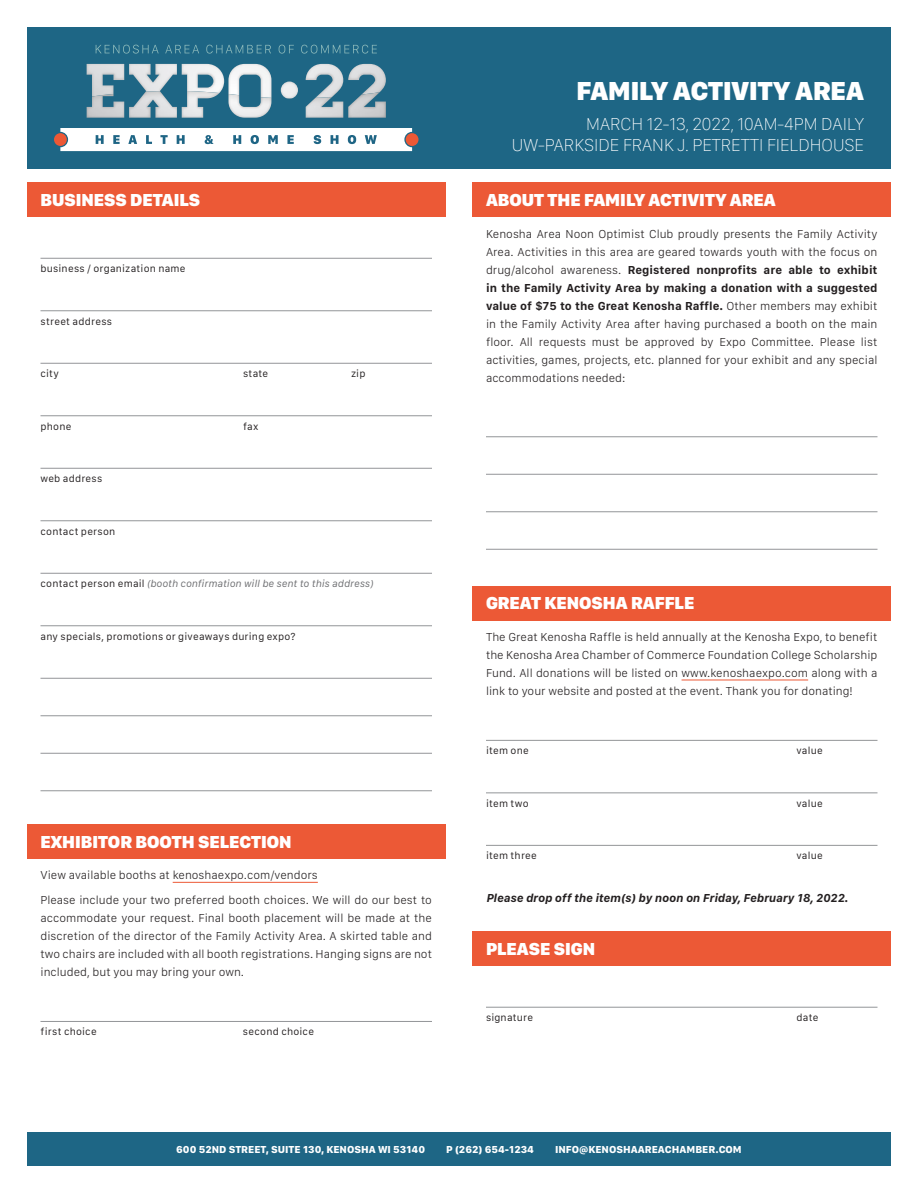
<style>
.page{position:relative;width:918px;height:1188px;background:#fff}
.page>*{position:absolute;margin:0;border:0;box-sizing:border-box;transform-origin:0 0}
.t1{font:900 27px "San Francisco Display";color:#fff}
.t2{font:900 18px "San Francisco Display";color:#fff}
.t3{font:100 18px/21px "San Francisco Display";color:#fff;text-align:right}
.t4{font:300 12px/18px "San Francisco Text";color:#231f20;text-align:justify}
.t5{font:italic 700 12px "San Francisco Text";color:#231f20}
.t6{font:10.5px "San Francisco Text";letter-spacing:.02em;color:#231f20}
.t7{font:800 10.5px "San Francisco Text";color:#fff}
.t8{font:italic 10.5px "San Francisco Text";color:#6c6d70}
.s1{font-style:normal;color:#231f20}
.s2{font-weight:700}
</style>
<div class="page">
<div style="left:27px;top:27px;width:864px;height:142px;background:#1e6685"></div>
<img style="left:182px;top:64px;width:42px;height:30px">
<img style="left:129px;top:64px;width:48px;height:27px">
<img style="left:87px;top:64px;width:37px;height:30px">
<img style="left:348px;top:64px;width:38px;height:28px">
<img style="left:306px;top:64px;width:37px;height:33px">
<img style="left:228px;top:64px;width:43px;height:30px">
<img style="left:281px;top:82px;width:17px;height:16px">
<img style="left:228px;top:94px;width:43px;height:24px">
<img style="left:182px;top:91px;width:37px;height:27px">
<img style="left:129px;top:91px;width:48px;height:27px">
<img style="left:87px;top:94px;width:37px;height:24px">
<img style="left:348px;top:92px;width:38px;height:26px">
<img style="left:306px;top:97px;width:37px;height:21px">
<div style="left:406px;top:133px;width:12px;height:13px;background:#ec5835;border-radius:50%"></div>
<div style="left:54px;top:133px;width:13px;height:13px;background:#ec5835;border-radius:50%"></div>
<svg style="left:60px;top:128px;width:352px;height:23px;background:#e8ecef"></svg>
<svg style="left:96px;top:45px;width:63px;height:9px"></svg>
<svg style="left:165px;top:45px;width:34px;height:8px"></svg>
<svg style="left:206px;top:45px;width:65px;height:9px"></svg>
<svg style="left:279px;top:45px;width:15px;height:9px"></svg>
<svg style="left:301px;top:45px;width:76px;height:9px"></svg>
<div style="left:27px;top:182px;width:419px;height:35px;background:#ec5936"></div>
<hr style="left:40px;top:258px;width:392px;height:1px;background:#939598">
<hr style="left:40px;top:310px;width:392px;height:1px;background:#939598">
<hr style="left:40px;top:363px;width:392px;height:1px;background:#939598">
<hr style="left:40px;top:415px;width:392px;height:1px;background:#939598">
<hr style="left:40px;top:468px;width:392px;height:1px;background:#939598">
<hr style="left:40px;top:520px;width:392px;height:1px;background:#939598">
<hr style="left:40px;top:573px;width:392px;height:1px;background:#939598">
<hr style="left:40px;top:625px;width:392px;height:1px;background:#939598">
<hr style="left:40px;top:678px;width:392px;height:1px;background:#939598">
<hr style="left:40px;top:715px;width:392px;height:1px;background:#939598">
<hr style="left:40px;top:753px;width:392px;height:1px;background:#939598">
<hr style="left:40px;top:790px;width:392px;height:1px;background:#939598">
<div style="left:27px;top:824px;width:419px;height:35px;background:#ec5936"></div>
<hr style="left:173px;top:882px;width:145px;height:1px;background:#ec5936">
<hr style="left:40px;top:1021px;width:392px;height:1px;background:#939598">
<div style="left:472px;top:182px;width:419px;height:35px;background:#ec5936"></div>
<hr style="left:486px;top:436px;width:392px;height:1px;background:#939598">
<hr style="left:486px;top:474px;width:392px;height:1px;background:#939598">
<hr style="left:486px;top:511px;width:392px;height:1px;background:#939598">
<hr style="left:486px;top:549px;width:392px;height:1px;background:#939598">
<div style="left:472px;top:586px;width:419px;height:35px;background:#ec5936"></div>
<hr style="left:682px;top:680px;width:126px;height:1px;background:#ec5936">
<hr style="left:486px;top:740px;width:392px;height:1px;background:#939598">
<hr style="left:486px;top:792px;width:392px;height:1px;background:#939598">
<hr style="left:486px;top:845px;width:392px;height:1px;background:#939598">
<div style="left:472px;top:931px;width:419px;height:35px;background:#ec5936"></div>
<hr style="left:486px;top:1007px;width:392px;height:1px;background:#939598">
<div style="left:27px;top:1132px;width:864px;height:34px;background:#1e6685"></div>
<h2 class="t2" style="left:40px;top:188px;width:161px">BUSINESS DETAILS</h2>
<p class="t6" style="left:40px;top:262px;width:147px">business / organization name</p>
<p class="t6" style="left:40px;top:314px;width:73px">street address</p>
<p class="t6" style="left:40px;top:367px;width:20px">city</p>
<p class="t6" style="left:243px;top:367px;width:27px">state</p>
<p class="t6" style="left:351px;top:367px;width:16px">zip</p>
<p class="t6" style="left:40px;top:419px;width:32px">phone</p>
<p class="t6" style="left:243px;top:419px;width:17px">fax</p>
<p class="t6" style="left:40px;top:472px;width:64px">web address</p>
<p class="t6" style="left:40px;top:524px;width:76px">contact person</p>
<p class="t8" style="left:40px;top:577px;width:335px"><span class="s1">contact person email</span> (booth confirmation will be sent to this address)</p>
<p class="t6" style="left:40px;top:629px;width:257px">any specials, promotions or giveaways during expo?</p>
<h2 class="t2" style="left:40px;top:830px;width:253px">EXHIBITOR BOOTH SELECTION</h2>
<p class="t4" style="left:40px;top:863px;width:393px;line-height:24.8px">View available booths at kenoshaexpo.com/vendors<br>Please include your two preferred booth choices. We will do our best to</p>
<p class="t4" style="left:40px;top:909px;width:393px">accommodate your request. Final booth placement will be made at the discretion of the director of the Family Activity Area. A skirted table and two chairs are included with all booth registrations. Hanging signs are not included, but you may bring your own.</p>
<p class="t6" style="left:40px;top:1025px;width:58px">first choice</p>
<p class="t6" style="left:243px;top:1025px;width:73px">second choice</p>
<h1 class="t1" style="left:576px;top:73px;width:289px">FAMILY ACTIVITY AREA</h1>
<h2 class="t3" style="left:512px;top:113px;width:354px">MARCH 12-13, 2022, 10AM-4PM DAILY<br>UW-PARKSIDE FRANK J. PETRETTI FIELDHOUSE</h2>
<h2 class="t2" style="left:486px;top:188px;width:291px">ABOUT THE FAMILY ACTIVITY AREA</h2>
<p class="t4" style="left:486px;top:224px;width:393px">Kenosha Area Noon Optimist Club proudly presents the Family Activity Area. Activities in this area are geared towards youth with the focus on drug/alcohol awareness. <span class="s2">Registered nonprofits are able to exhibit in the Family Activity Area by making a donation with a suggested value of $75 to the Great Kenosha Raffle.</span> Other members may exhibit in the Family Activity Area after having purchased a booth on the main floor. All requests must be approved by Expo Committee. Please list activities, games, projects, etc. planned for your exhibit and any special accommodations needed:</p>
<h2 class="t2" style="left:486px;top:591px;width:210px">GREAT KENOSHA RAFFLE</h2>
<p class="t4" style="left:486px;top:628px;width:393px">The Great Kenosha Raffle is held annually at the Kenosha Expo, to benefit the Kenosha Area Chamber of Commerce Foundation College Scholarship Fund. All donations will be listed on www.kenoshaexpo.com along with a link to your website and posted at the event. Thank you for donating!</p>
<p class="t6" style="left:486px;top:744px;width:44px">item one</p>
<p class="t6" style="left:797px;top:744px;width:28px">value</p>
<p class="t6" style="left:486px;top:797px;width:44px">item two</p>
<p class="t6" style="left:797px;top:797px;width:28px">value</p>
<p class="t6" style="left:486px;top:849px;width:52px">item three</p>
<p class="t6" style="left:797px;top:849px;width:28px">value</p>
<p class="t5" style="left:486px;top:890px;width:363px">Please drop off the item(s) by noon on Friday, February 18, 2022.</p>
<h2 class="t2" style="left:486px;top:937px;width:111px">PLEASE SIGN</h2>
<p class="t6" style="left:486px;top:1011px;width:49px">signature</p>
<p class="t6" style="left:797px;top:1011px;width:23px">date</p>
<p class="t7" style="left:176px;top:1142px;width:250px">600 52ND STREET, SUITE 130, KENOSHA WI 53140</p>
<p class="t7" style="left:446px;top:1142px;width:89px">P (262) 654-1234</p>
<p class="t7" style="left:555px;top:1142px;width:188px">INFO@KENOSHAAREACHAMBER.COM</p>
</div>
